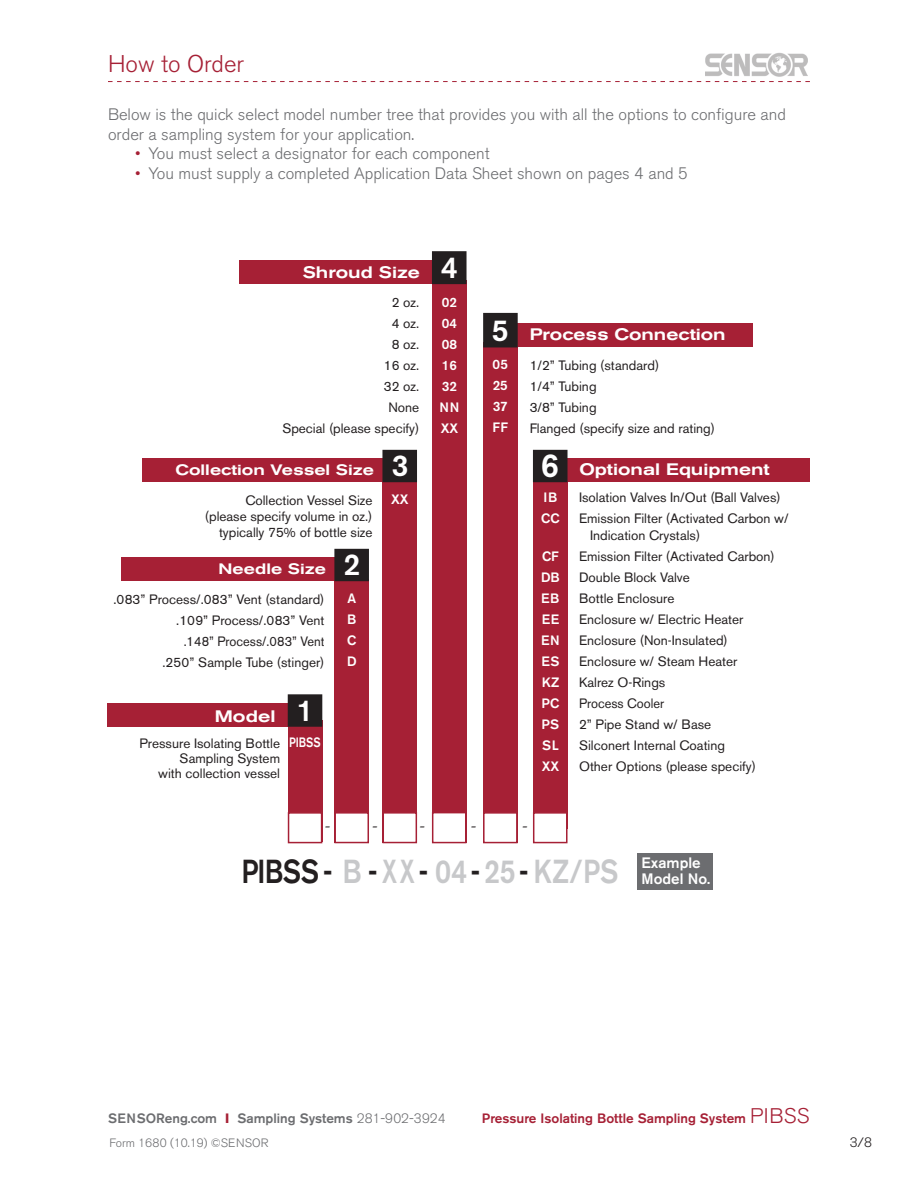
<style>
.page{position:relative;width:918px;height:1188px;background:#fff}
.page>*{position:absolute;margin:0;border:0;box-sizing:border-box;transform-origin:0 0}
.Intro_Line{font:500 33px "Akzidenz Grotesk BE";color:#c7c8ca;scale:.86 1}
.heading_3{font:500 33px "Akzidenz Grotesk BE";color:#fff}
.heading_3-2{font:500 30px "Akzidenz Grotesk BE";color:#fff}
.t1{font:300 24px "Akzidenz Grotesk BE";color:#a62035}
.t2{font:18px "Minion Pro";color:#231f20}
.body{font:300 16.5px/19.8px "Akzidenz Grotesk BE";color:#6c6d70}
.heading_3-3{font:500 expanded 16.5px "Akzidenz Grotesk BE";color:#fff}
.heading_3-4{font:500 expanded 15px "Akzidenz Grotesk BE";color:#fff}
.bold_paragraph_head{font:500 15px "Akzidenz Grotesk BE";color:#fff}
.t3{font:13.5px "Akzidenz Grotesk BE";color:#231f20}
.heading_2{font:500 13.5px "Akzidenz Grotesk BE";letter-spacing:.02em;color:#fff}
.t4{font:500 13.5px "Akzidenz Grotesk BE";color:#a62035}
.t5{font:500 13.5px "Akzidenz Grotesk BE";color:#6c6d70}
.t6{font:13.5px "Akzidenz Grotesk BE";color:#231f20;scale:.95 1}
.heading_2-2{font:500 13.5px "Akzidenz Grotesk BE";letter-spacing:.02em;color:#fff;scale:.8 1}
.t7{font:300 13.5px "Akzidenz Grotesk BE";color:#231f20}
.t8{font:300 12px "Akzidenz Grotesk BE";letter-spacing:.02em;color:#6c6d70}
.s1{color:#a62035}
.s2{color:#231f20}
.s3{font-weight:700;color:#a62035}
.s4{font-weight:300}
.s5{font-weight:300;font-size:21px}
</style>
<div class="page">
<div style="left:565px;top:458px;width:245px;height:24px;background:#a62035"></div>
<div style="left:432px;top:280px;width:34px;height:562px;background:#a62035"></div>
<div style="left:239px;top:260px;width:194px;height:24px;background:#a62035"></div>
<div style="left:434px;top:253px;width:30px;height:29px;background:#231f20"></div>
<div style="left:432px;top:251px;width:35px;height:33px;border:4px solid #231f20"></div>
<div style="left:533px;top:478px;width:34px;height:350px;background:#a62035"></div>
<div style="left:535px;top:452px;width:30px;height:28px;background:#231f20"></div>
<div style="left:533px;top:450px;width:35px;height:32px;border:4px solid #231f20"></div>
<div style="left:334px;top:579px;width:35px;height:263px;background:#a62035"></div>
<div style="left:122px;top:557px;width:217px;height:24px;background:#a62035"></div>
<div style="left:337px;top:551px;width:30px;height:28px;background:#231f20"></div>
<div style="left:334px;top:549px;width:35px;height:32px;border:4px solid #231f20"></div>
<div style="left:483px;top:342px;width:35px;height:500px;background:#a62035"></div>
<div style="left:514px;top:323px;width:238px;height:24px;background:#a62035"></div>
<div style="left:485px;top:315px;width:30px;height:30px;background:#231f20"></div>
<div style="left:483px;top:313px;width:35px;height:34px;border:4px solid #231f20"></div>
<div style="left:288px;top:720px;width:34px;height:122px;background:#a62035"></div>
<div style="left:107px;top:703px;width:185px;height:24px;background:#a62035"></div>
<div style="left:290px;top:697px;width:30px;height:27px;background:#231f20"></div>
<div style="left:288px;top:694px;width:34px;height:33px;border:4px solid #231f20"></div>
<div style="left:288px;top:812px;width:34px;height:31px;background:#fff;border:2px solid #a62035"></div>
<div style="left:483px;top:812px;width:35px;height:31px;background:#fff;border:2px solid #a62035"></div>
<div style="left:432px;top:812px;width:34px;height:31px;background:#fff;border:2px solid #a62035"></div>
<div style="left:533px;top:812px;width:35px;height:31px;background:#fff;border:2px solid #a62035"></div>
<div style="left:334px;top:812px;width:35px;height:31px;background:#fff;border:2px solid #a62035"></div>
<div style="left:637px;top:853px;width:75px;height:36px;background:#6c6d70"></div>
<svg style="left:108px;top:81px;width:702px;height:1px"></svg>
<div style="left:383px;top:480px;width:34px;height:363px;background:#a62035"></div>
<div style="left:143px;top:458px;width:244px;height:24px;background:#a62035"></div>
<div style="left:385px;top:452px;width:30px;height:28px;background:#231f20"></div>
<div style="left:382px;top:450px;width:35px;height:32px;border:4px solid #231f20"></div>
<div style="left:383px;top:812px;width:34px;height:31px;background:#fff;border:2px solid #a62035"></div>
<img style="left:705px;top:52px;width:102px;height:25px">
<p class="t1" style="left:108px;top:50px;width:138px">How to Order</p>
<p class="body" style="left:108px;top:104px;width:680px">Below is the quick select model number tree that provides you with all the options to configure and order a sampling system for your application.</p>
<p class="body" style="left:135px;top:144px;width:356px"><span class="s1">•</span> You must select a designator for each component</p>
<p class="body" style="left:135px;top:164px;width:554px"><span class="s1">•</span> You must supply a completed Application Data Sheet shown on pages 4 and 5</p>
<p class="heading_3-3" style="left:303px;top:262px;width:119px">Shroud Size</p>
<p class="heading_3-2" style="left:441px;top:249px;width:18px">4</p>
<p class="t3" style="left:392px;top:295px;width:29px">2 oz.</p>
<p class="t3" style="left:392px;top:316px;width:29px">4 oz.</p>
<p class="t3" style="left:392px;top:337px;width:29px">8 oz.</p>
<p class="t3" style="left:384px;top:358px;width:37px">16 oz.</p>
<p class="t3" style="left:384px;top:379px;width:37px">32 oz.</p>
<p class="t3" style="left:388px;top:400px;width:32px">None</p>
<p class="t3" style="left:282px;top:421px;width:138px">Special (please specify)</p>
<p class="heading_2" style="left:442px;top:294px;width:17px">02</p>
<p class="heading_2" style="left:442px;top:315px;width:17px">04</p>
<p class="heading_2" style="left:442px;top:336px;width:17px">08</p>
<p class="heading_2" style="left:442px;top:357px;width:17px">16</p>
<p class="heading_2" style="left:442px;top:378px;width:17px">32</p>
<p class="heading_2" style="left:440px;top:399px;width:21px">NN</p>
<p class="heading_2" style="left:441px;top:420px;width:19px">XX</p>
<p class="heading_3-4" style="left:176px;top:461px;width:200px">Collection Vessel Size</p>
<p class="t3" style="left:245px;top:492px;width:129px">Collection Vessel Size</p>
<p class="t3" style="left:205px;top:508px;width:169px">(please specify volume in oz.)</p>
<p class="t3" style="left:219px;top:524px;width:155px">typically 75% of bottle size</p>
<p class="heading_3-4" style="left:219px;top:560px;width:109px">Needle Size</p>
<p class="t3" style="left:114px;top:591px;width:212px">.083” Process/.083” Vent (standard)</p>
<p class="t3" style="left:176px;top:612px;width:150px">.109” Process/.083” Vent</p>
<p class="t6" style="left:184px;top:633px;width:150px">.148” Process/.083” Vent</p>
<p class="t3" style="left:162px;top:654px;width:164px">.250” Sample Tube (stinger)</p>
<p class="heading_3-3" style="left:215px;top:707px;width:62px">Model</p>
<p class="heading_3-2" style="left:297px;top:692px;width:18px">1</p>
<p class="t3" style="left:139px;top:735px;width:142px">Pressure Isolating Bottle</p>
<p class="heading_2-2" style="left:289px;top:734px;width:41px">PIBSS</p>
<p class="t3" style="left:179px;top:750px;width:102px">Sampling System</p>
<p class="t3" style="left:158px;top:765px;width:123px">with collection vessel</p>
<p class="heading_3-2" style="left:343px;top:546px;width:18px">2</p>
<p class="heading_2" style="left:348px;top:590px;width:10px">A</p>
<p class="heading_2" style="left:347px;top:611px;width:11px">B</p>
<p class="heading_2" style="left:347px;top:632px;width:11px">C</p>
<p class="heading_2" style="left:347px;top:653px;width:11px">D</p>
<p class="heading_3-2" style="left:391px;top:447px;width:18px">3</p>
<p class="heading_2" style="left:391px;top:491px;width:19px">XX</p>
<p class="heading_3-2" style="left:492px;top:312px;width:18px">5</p>
<p class="heading_2" style="left:493px;top:356px;width:17px">05</p>
<p class="heading_2" style="left:493px;top:377px;width:17px">25</p>
<p class="heading_2" style="left:493px;top:398px;width:16px">37</p>
<p class="heading_2" style="left:493px;top:419px;width:17px">FF</p>
<p class="heading_3-3" style="left:530px;top:325px;width:198px">Process Connection</p>
<p class="t3" style="left:530px;top:357px;width:131px">1/2” Tubing (standard)</p>
<p class="t3" style="left:530px;top:378px;width:68px">1/4” Tubing</p>
<p class="t3" style="left:530px;top:399px;width:68px">3/8” Tubing</p>
<p class="t3" style="left:530px;top:420px;width:187px">Flanged (specify size and rating)</p>
<p class="heading_3" style="left:541px;top:445px;width:20px">6</p>
<p class="heading_2" style="left:544px;top:489px;width:15px">IB</p>
<p class="heading_2" style="left:541px;top:510px;width:20px">CC</p>
<p class="heading_2" style="left:542px;top:548px;width:18px">CF</p>
<p class="heading_2" style="left:541px;top:569px;width:20px">DB</p>
<p class="heading_2" style="left:541px;top:590px;width:20px">EB</p>
<p class="heading_2" style="left:542px;top:611px;width:19px">EE</p>
<p class="heading_2" style="left:541px;top:632px;width:20px">EN</p>
<p class="heading_2" style="left:541px;top:653px;width:20px">ES</p>
<p class="heading_2" style="left:542px;top:674px;width:19px">KZ</p>
<p class="heading_2" style="left:541px;top:695px;width:20px">PC</p>
<p class="heading_2" style="left:542px;top:716px;width:19px">PS</p>
<p class="heading_2" style="left:542px;top:737px;width:18px">SL</p>
<p class="heading_2" style="left:542px;top:758px;width:19px">XX</p>
<p class="heading_3-3" style="left:579px;top:460px;width:192px">Optional Equipment</p>
<p class="t3" style="left:579px;top:490px;width:203px">Isolation Valves In/Out (Ball Valves)</p>
<p class="t3" style="left:579px;top:511px;width:211px">Emission Filter (Activated Carbon w/</p>
<p class="t3" style="left:590px;top:527px;width:112px">Indication Crystals)</p>
<p class="t3" style="left:579px;top:548px;width:197px">Emission Filter (Activated Carbon)</p>
<p class="t3" style="left:579px;top:569px;width:112px">Double Block Valve</p>
<p class="t3" style="left:579px;top:590px;width:97px">Bottle Enclosure</p>
<p class="t3" style="left:579px;top:611px;width:166px">Enclosure w/ Electric Heater</p>
<p class="t3" style="left:579px;top:632px;width:150px">Enclosure (Non-Insulated)</p>
<p class="t3" style="left:579px;top:653px;width:160px">Enclosure w/ Steam Heater</p>
<p class="t3" style="left:579px;top:674px;width:88px">Kalrez O-Rings</p>
<p class="t6" style="left:579px;top:695px;width:91px">Process Cooler</p>
<p class="t3" style="left:579px;top:716px;width:134px">2” Pipe Stand w/ Base</p>
<p class="t3" style="left:579px;top:737px;width:148px">Silconert Internal Coating</p>
<p class="t3" style="left:579px;top:758px;width:178px">Other Options (please specify)</p>
<p class="t2" style="left:325px;top:813px;width:55px">- -</p>
<p class="t2" style="left:419px;top:813px;width:8px">-</p>
<p class="t2" style="left:471px;top:813px;width:8px">-</p>
<p class="t2" style="left:522px;top:813px;width:8px">-</p>
<p class="Intro_Line" style="left:241px;top:851px;width:440px"><span class="s2">PIBSS -</span> B <span class="s2">-</span> XX<span class="s2">-</span> 04<span class="s2">-</span>25<span class="s2">-</span>KZ/PS</p>
<p class="bold_paragraph_head" style="left:642px;top:853px;width:61px">Example</p>
<p class="bold_paragraph_head" style="left:642px;top:870px;width:70px">Model No.</p>
<p class="t5" style="left:108px;top:1110px;width:339px">SENSOReng.com <span class="s3">I</span> Sampling Systems <span class="s4">281-902-3924</span></p>
<p class="t4" style="left:482px;top:1110px;width:329px">Pressure Isolating Bottle Sampling System <span class="s5">PIBSS</span></p>
<p class="t8" style="left:110px;top:1136px;width:161px">Form 1680 (10.19) ©SENSOR</p>
<p class="t7" style="left:850px;top:1134px;width:24px">3/8</p>
</div>
